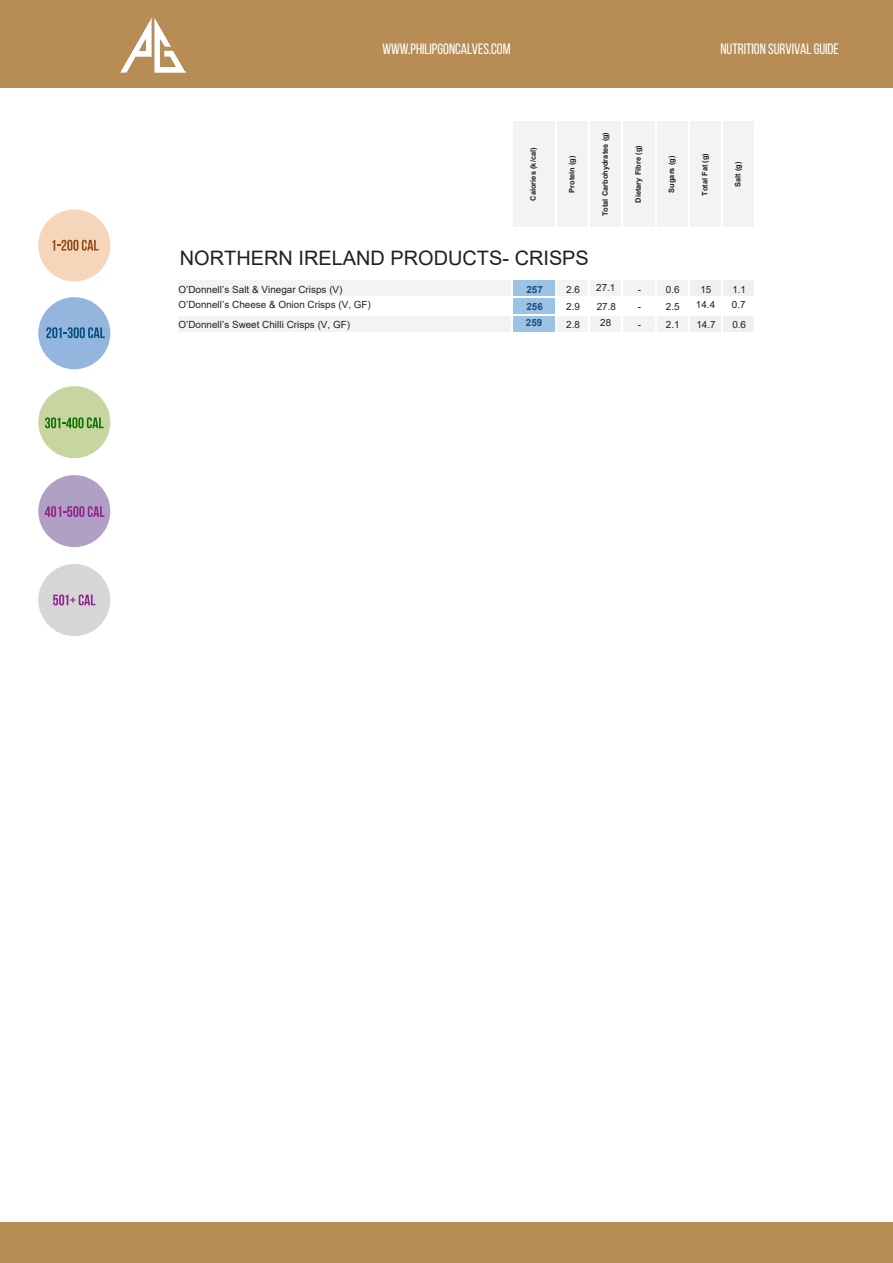
<style>
.page{position:relative;width:893px;height:1263px;background:#fff}
.page>*{position:absolute;margin:0;border:0;box-sizing:border-box;transform-origin:0 0}
.t1{font:19.95px "Arial";color:#231f20}
.t2{font:15px "Bebas Neue";color:#fff}
.t3{font:9.9px "Arial";color:#231f20}
.t4{font:9.9px "Arial";color:#231f20}
.t5{font:700 9.9px "Arial";color:#1e4e79}
.t6{font:700 7.5px "Arial";color:#231f20}
</style>
<div class="page">
<div style="left:177px;top:279px;width:335px;height:18px;background:#f2f3f4"></div>
<div style="left:512px;top:279px;width:44px;height:18px;background:#9cc2e5"></div>
<div style="left:556px;top:279px;width:133px;height:18px;background:#f2f3f4"></div>
<div style="left:689px;top:279px;width:66px;height:18px;background:#f0f0f1"></div>
<div style="left:512px;top:297px;width:44px;height:18px;background:#9cc2e5"></div>
<div style="left:177px;top:315px;width:335px;height:18px;background:#f2f3f4"></div>
<div style="left:512px;top:315px;width:44px;height:18px;background:#9cc2e5"></div>
<div style="left:556px;top:315px;width:133px;height:18px;background:#f2f3f4"></div>
<div style="left:689px;top:315px;width:66px;height:18px;background:#f0f0f1"></div>
<hr style="left:622px;top:246px;width:1px;height:889px;background:#fff">
<hr style="left:655px;top:246px;width:1px;height:889px;background:#fff">
<hr style="left:688px;top:246px;width:1px;height:889px;background:#fff">
<hr style="left:721px;top:246px;width:2px;height:889px;background:#fff">
<hr style="left:512px;top:272px;width:1px;height:863px;background:#fff">
<hr style="left:555px;top:272px;width:1px;height:863px;background:#fff">
<hr style="left:589px;top:272px;width:1px;height:863px;background:#fff">
<hr style="left:177px;top:279px;width:579px;height:1px;background:#fff">
<hr style="left:177px;top:297px;width:579px;height:1px;background:#fff">
<hr style="left:177px;top:315px;width:579px;height:1px;background:#fff">
<hr style="left:177px;top:332px;width:579px;height:1px;background:#fff">
<div style="left:512px;top:121px;width:243px;height:106px;background:#f2f3f4"></div>
<hr style="left:512px;top:120px;width:1px;height:107px;background:#fff">
<hr style="left:555px;top:120px;width:1px;height:107px;background:#fff">
<hr style="left:589px;top:120px;width:1px;height:107px;background:#fff">
<hr style="left:622px;top:120px;width:1px;height:107px;background:#fff">
<hr style="left:655px;top:120px;width:1px;height:107px;background:#fff">
<hr style="left:688px;top:120px;width:1px;height:107px;background:#fff">
<hr style="left:721px;top:120px;width:2px;height:107px;background:#fff">
<div style="left:0;top:0;width:893px;height:87px;background:#b78d55"></div>
<div style="left:0;top:1222px;width:892px;height:41px;background:#b78d55"></div>
<img style="left:120px;top:17px;width:66px;height:55px">
<div style="left:38px;top:209px;width:72px;height:72px;background:#f5d6ba;border-radius:50%"></div>
<div style="left:38px;top:297px;width:72px;height:72px;background:#94b5de;border-radius:50%"></div>
<div style="left:38px;top:386px;width:72px;height:72px;background:#c7d6a1;border-radius:50%"></div>
<div style="left:38px;top:475px;width:72px;height:72px;background:#b0a1c4;border-radius:50%"></div>
<div style="left:38px;top:564px;width:72px;height:72px;background:#d6d6d6;border-radius:50%"></div>
<svg style="left:52px;top:240px;width:46px;height:11px"></svg>
<svg style="left:46px;top:327px;width:59px;height:11px"></svg>
<svg style="left:45px;top:417px;width:59px;height:11px"></svg>
<svg style="left:45px;top:506px;width:59px;height:11px"></svg>
<svg style="left:53px;top:594px;width:42px;height:11px"></svg>
<h2 class="t2" style="left:382px;top:41px;width:130px">WWW.PHILIPGONCALVES.COM</h2>
<h2 class="t2" style="left:720px;top:41px;width:120px">NUTRITION SURVIVAL GUIDE</h2>
<p class="t6" style="left:528px;top:201px;width:55px;rotate:-90deg">Calories (k/cal)</p>
<p class="t6" style="left:567px;top:193px;width:39px;rotate:-90deg">Protein (g)</p>
<p class="t6" style="left:600px;top:216px;width:86px;rotate:-90deg">Total Carbohydrates (g)</p>
<p class="t6" style="left:633px;top:203px;width:59px;rotate:-90deg">Dietary Fibre (g)</p>
<p class="t6" style="left:666px;top:193px;width:38px;rotate:-90deg">Sugars (g)</p>
<p class="t6" style="left:699px;top:196px;width:44px;rotate:-90deg">Total Fat (g)</p>
<p class="t6" style="left:733px;top:187px;width:27px;rotate:-90deg">Salt (g)</p>
<p class="t1" style="left:180px;top:245px;width:410px">NORTHERN IRELAND PRODUCTS- CRISPS</p>
<p class="t4" style="left:179px;top:282px;width:165px">O’Donnell’s Salt &amp; Vinegar Crisps (V)</p>
<p class="t5" style="left:532px;top:282px;width:12px">57</p>
<p class="t3" style="left:566px;top:282px;width:15px">2 6</p>
<p class="t3" style="left:596px;top:280px;width:21px">27.1</p>
<p class="t3" style="left:638px;top:282px;width:5px">-</p>
<p class="t3" style="left:666px;top:282px;width:15px">0.6</p>
<p class="t3" style="left:700px;top:282px;width:12px">15</p>
<p class="t3" style="left:732px;top:282px;width:15px">1 1</p>
<p class="t4" style="left:179px;top:298px;width:194px">O’Donnell’s Cheese &amp; Onion Crisps (V, GF)</p>
<p class="t5" style="left:532px;top:300px;width:12px">56</p>
<p class="t3" style="left:566px;top:300px;width:15px">2 9</p>
<p class="t3" style="left:602px;top:300px;width:15px">7 8</p>
<p class="t3" style="left:638px;top:300px;width:5px">-</p>
<p class="t3" style="left:666px;top:300px;width:7px">2</p>
<p class="t3" style="left:696px;top:298px;width:21px">14.4</p>
<p class="t3" style="left:732px;top:298px;width:15px">0.7</p>
<p class="t4" style="left:179px;top:318px;width:173px">O’Donnell’s Sweet Chilli Crisps (V, GF)</p>
<p class="t5" style="left:526px;top:316px;width:18px">259</p>
<p class="t3" style="left:566px;top:318px;width:15px">2 8</p>
<p class="t3" style="left:600px;top:316px;width:12px">28</p>
<p class="t3" style="left:638px;top:318px;width:5px">-</p>
<p class="t3" style="left:666px;top:318px;width:15px">2.1</p>
<p class="t3" style="left:702px;top:318px;width:15px">4 7</p>
<p class="t3" style="left:179px;top:282px;width:93px">Apricot Croissant (V)</p>
<p class="t5" style="left:526px;top:282px;width:18px">266</p>
<p class="t3" style="left:566px;top:282px;width:15px">4.8</p>
<p class="t3" style="left:601px;top:282px;width:12px">35</p>
<p class="t3" style="left:663px;top:282px;width:21px">11.3</p>
<p class="t3" style="left:696px;top:282px;width:21px">11.3</p>
<p class="t3" style="left:732px;top:282px;width:15px">0.7</p>
<p class="t3" style="left:179px;top:298px;width:88px">Butter Croissant (V)</p>
<p class="t5" style="left:526px;top:300px;width:18px">219</p>
<p class="t3" style="left:566px;top:300px;width:15px">4.3</p>
<p class="t3" style="left:597px;top:300px;width:21px">23.2</p>
<p class="t3" style="left:666px;top:300px;width:15px">3.5</p>
<p class="t3" style="left:696px;top:300px;width:21px">11.8</p>
<p class="t3" style="left:732px;top:300px;width:15px">0.6</p>
<p class="t3" style="left:179px;top:318px;width:88px">Chocolate Twist (V)</p>
<p class="t5" style="left:526px;top:318px;width:18px">281</p>
<p class="t3" style="left:566px;top:318px;width:15px">4.3</p>
<p class="t3" style="left:597px;top:318px;width:21px">37.9</p>
<p class="t3" style="left:663px;top:318px;width:21px">17.4</p>
<p class="t3" style="left:696px;top:318px;width:21px">11.9</p>
<p class="t3" style="left:732px;top:318px;width:15px">0.6</p>
</div>
